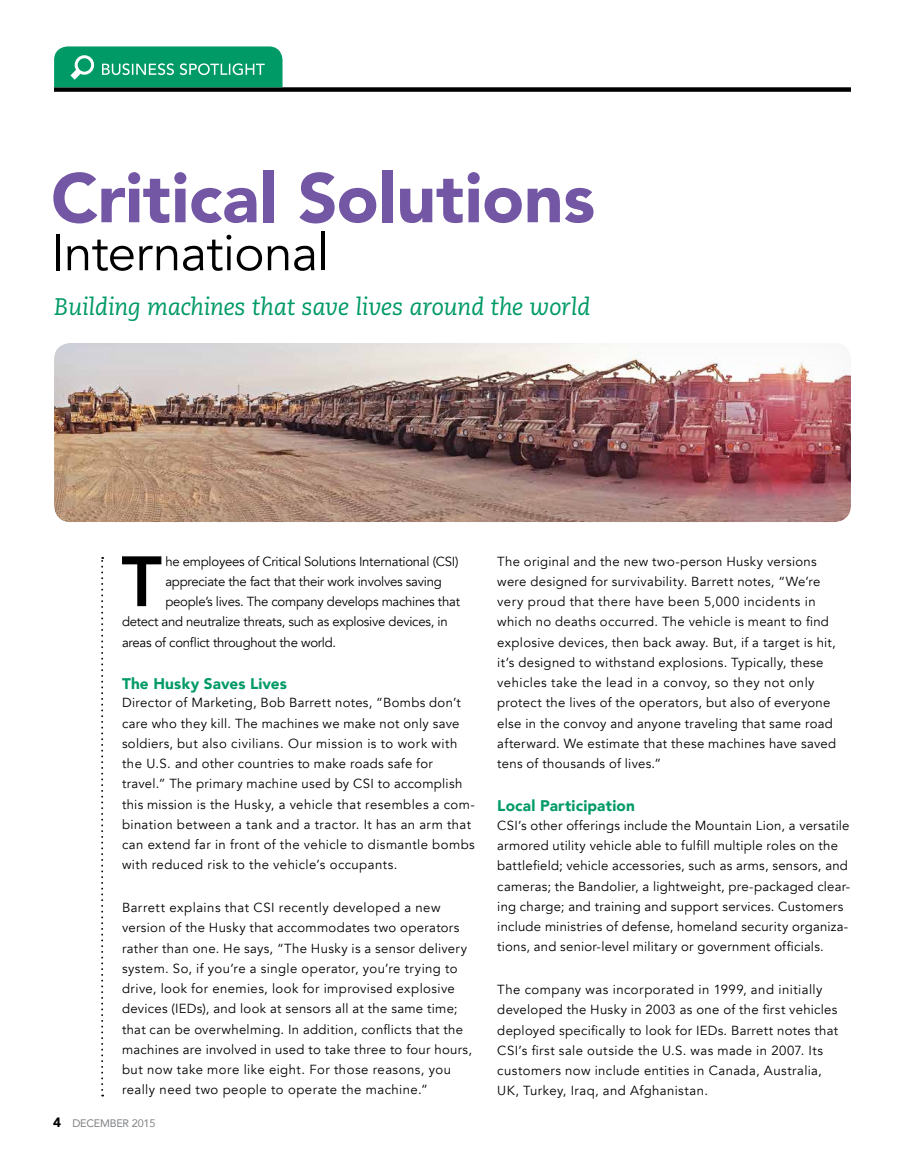
<style>
.page{position:relative;width:905px;height:1161px;background:#fff}
.page>*{position:absolute;margin:0;border:0;box-sizing:border-box;transform-origin:0 0}
.t1{font:800 70.35px "Avenir";color:#000}
.t2{font:900 69px "Avenir";letter-spacing:-.005em;color:#7357a5}
.t3{font:51px "Avenir";letter-spacing:-.015em;color:#000}
.t4{font:italic 24px "Caecilia LT Std";letter-spacing:-.01em;color:#009a66}
.t5{font:900 15.3px "Avenir";letter-spacing:.01em;color:#009a66}
.t6{font:13.2px/20.2px "Avenir";letter-spacing:.02em;color:#000}
.t7{font:13.2px "Avenir";letter-spacing:-.02em;color:#000}
.t8{font:10.8px "Avenir";letter-spacing:-.02em;color:#808285}
.s1{font-weight:900;font-size:13.5px;color:#000}
</style>
<div class="page">
<div style="left:54px;top:87px;width:796px;height:5px;background:#000"></div>
<div style="left:53px;top:340px;width:798px;height:183px;background:#000;opacity:.05"></div>
<svg style="left:101px;top:557px;width:2px;height:540px"></svg>
<svg style="left:54px;top:46px;width:228px;height:41px;background:#1aa476"></svg>
<h2 class="t2" style="left:51px;top:139px;width:545px">Critical Solutions</h2>
<h3 class="t3" style="left:51px;top:222px;width:280px">International</h3>
<h3 class="t4" style="left:54px;top:293px;width:538px">Building machines that save lives around the world</h3>
<h1 class="t1" style="left:121px;top:527px;width:42px">T</h1>
<p class="t7" style="left:165px;top:553px;width:294px">he employees of Critical Solutions International (CSI)</p>
<p class="t7" style="left:165px;top:573px;width:278px">appreciate the fact that their work involves saving</p>
<p class="t7" style="left:165px;top:594px;width:296px">people’s lives. The company develops machines that</p>
<p class="t7" style="left:122px;top:614px;width:327px">detect and neutralize threats, such as explosive devices, in</p>
<p class="t7" style="left:122px;top:634px;width:216px">areas of conflict throughout the world.</p>
<p class="t5" style="left:122px;top:670px;width:166px">The Husky Saves Lives</p>
<p class="t6" style="left:122px;top:693px;width:354px">Director of Marketing, Bob Barrett notes, “Bombs don’t care who they kill. The machines we make not only save soldiers, but also civilians. Our mission is to work with the U.S. and other countries to make roads safe for travel.” The primary machine used by CSI to accomplish this mission is the Husky, a vehicle that resembles a com&shy;bination between a tank and a tractor. It has an arm that can extend far in front of the vehicle to dismantle bombs with reduced risk to the vehicle’s occupants.</p>
<p class="t6" style="left:122px;top:898px;width:351px">Barrett explains that CSI recently developed a new version of the Husky that accommodates two operators rather than one. He says, “The Husky is a sensor delivery system. So, if you’re a single operator, you’re trying to drive, look for enemies, look for improvised explosive devices (IEDs), and look at sensors all at the same time; that can be overwhelming. In addition, conflicts that the machines are involved in used to take three to four hours, but now take more like eight. For those reasons, you really need two people to operate the machine.”</p>
<p class="t8" style="left:53px;top:1115px;width:104px"><span class="s1">4</span> DECEMBER 2015</p>
<p class="t6" style="left:497px;top:551px;width:340px">The original and the new two-person Husky versions were designed for survivability. Barrett notes, “We’re very proud that there have been 5,000 incidents in which no deaths occurred. The vehicle is meant to find explosive devices, then back away. But, if a target is hit, it’s designed to withstand explosions. Typically, these vehicles take the lead in a convoy, so they not only protect the lives of the operators, but also of everyone else in the convoy and anyone traveling that same road afterward. We estimate that these machines have saved tens of thousands of lives.”</p>
<p class="t5" style="left:497px;top:793px;width:139px">Local Participation</p>
<p class="t6" style="left:497px;top:816px;width:354px">CSI’s other offerings include the Mountain Lion, a versatile armored utility vehicle able to fulfill multiple roles on the battlefield; vehicle accessories, such as arms, sensors, and cameras; the Bandolier, a lightweight, pre-packaged clear&shy;ing charge; and training and support services. Customers include ministries of defense, homeland security organiza&shy;tions, and senior-level military or government officials.</p>
<p class="t6" style="left:497px;top:980px;width:342px">The company was incorporated in 1999, and initially developed the Husky in 2003 as one of the first vehicles deployed specifically to look for IEDs. Barrett notes that CSI’s first sale outside the U.S. was made in 2007. Its customers now include entities in Canada, Australia, UK, Turkey, Iraq, and Afghanistan.</p>
</div>
